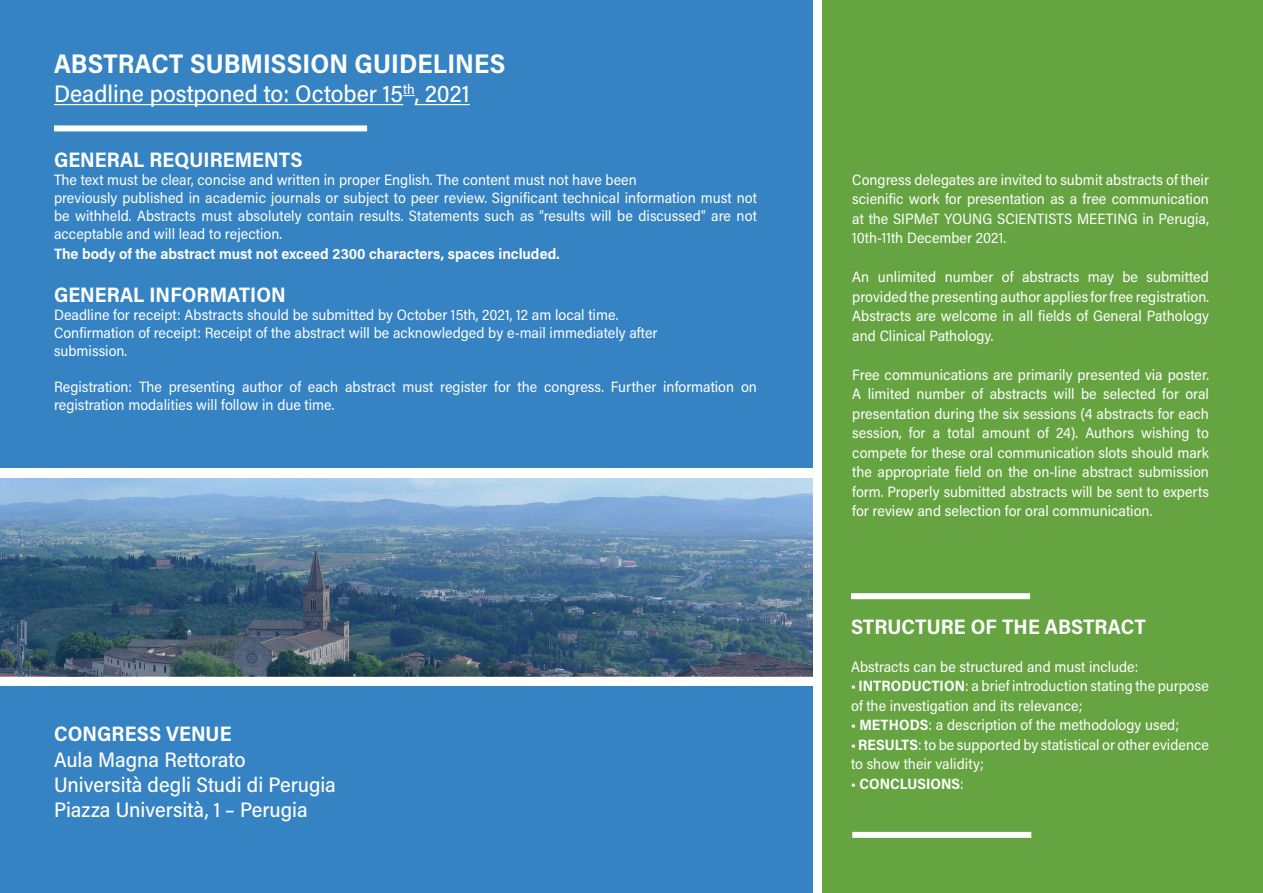
<style>
.page{position:relative;width:1263px;height:893px;background:#fff}
.page>*{position:absolute;margin:0;border:0;box-sizing:border-box;transform-origin:0 0}
.t1{font:700 27px "Acumin Pro Semi Cond";letter-spacing:.005em;color:#fff}
.t2{font:500 24px "Acumin Pro Semi Cond";color:#fff}
.t3{font:500 21px "Acumin Pro Semi Cond";color:#fff}
.t4{font:700 21px "Acumin Pro Semi Cond";letter-spacing:.005em;color:#fff}
.t5{font:15px/19.5px "Acumin Pro Semi Cond";color:#fff;text-align:justify}
.t6{font:700 15px "Acumin Pro Semi Cond";color:#fff}
.s1{font-weight:700}
.s2{font-weight:400}
</style>
<div class="page">
<div style="left:0;top:687px;width:812px;height:206px;background:#3683c4"></div>
<div style="left:0;top:0;width:812px;height:468px;background:#3683c4"></div>
<div style="left:823px;top:0;width:440px;height:892px;background:#66a442"></div>
<div style="left:852px;top:832px;width:179px;height:6px;background:#fff"></div>
<div style="left:851px;top:593px;width:179px;height:6px;background:#fff"></div>
<hr style="left:54px;top:104px;width:349px;height:1px;background:#fff">
<svg style="left:403px;top:95px;width:12px;height:1px"></svg>
<hr style="left:415px;top:104px;width:55px;height:1px;background:#fff">
<div style="left:54px;top:125px;width:313px;height:6px;background:#fff"></div>
<img style="left:0;top:478px;width:812px;height:198px">
<p class="t1" style="left:54px;top:45px;width:453px">ABSTRACT SUBMISSION GUIDELINES</p>
<p class="t2" style="left:54px;top:77px;width:417px">Deadline postponed to: October 15<sup>th</sup>, 2021</p>
<p class="t4" style="left:54px;top:145px;width:250px">GENERAL REQUIREMENTS</p>
<p class="t5" style="left:54px;top:170px;width:584px">The text must be clear, concise and written in proper English. The content must not have been</p>
<p class="t5" style="left:54px;top:189px;width:704px;line-height:18px">previously published in academic journals or subject to peer review. Significant technical information must not be withheld. Abstracts must absolutely contain results. Statements such as “results will be discussed” are not acceptable and will lead to rejection.</p>
<p class="t6" style="left:54px;top:243px;width:507px">The body of the abstract must not exceed 2300 characters, spaces included.</p>
<p class="t4" style="left:54px;top:280px;width:233px">GENERAL INFORMATION</p>
<p class="t5" style="left:54px;top:305px;width:566px">Deadline for receipt: Abstracts should be submitted by October 15th, 2021, 12 am local time.</p>
<p class="t5" style="left:54px;top:323px;width:605px">Confirmation of receipt: Receipt of the abstract will be acknowledged by e-mail immediately after</p>
<p class="t5" style="left:54px;top:341px;width:75px">submission.</p>
<p class="t5" style="left:54px;top:377px;width:704px;line-height:18px">Registration: The presenting author of each abstract must register for the congress. Further information on registration modalities will follow in due time.</p>
<p class="t4" style="left:54px;top:719px;width:179px">CONGRESS VENUE</p>
<p class="t3" style="left:54px;top:745px;width:193px">Aula Magna Rettorato</p>
<p class="t3" style="left:54px;top:770px;width:283px">Università degli Studi di Perugia</p>
<p class="t3" style="left:54px;top:795px;width:255px">Piazza Università, 1 – Perugia</p>
<p class="t5" style="left:852px;top:169px;width:358px">Congress delegates are invited to submit abstracts of their scienific work for presentation as a free communication at the SIPMeT YOUNG SCIENTISTS MEETING in Perugia, 10th-11th December 2021.</p>
<p class="t5" style="left:852px;top:267px;width:358px">An unlimited number of abstracts may be submitted provided the presenting author applies for free registration.<br>Abstracts are welcome in all fields of General Pathology and Clinical Pathology.</p>
<p class="t5" style="left:852px;top:364px;width:358px">Free communications are primarily presented via poster.<br>A limited number of abstracts will be selected for oral presentation during the six sessions (4 abstracts for each session, for a total amount of 24). Authors wishing to compete for these oral communication slots should mark the appropriate field on the on-line abstract submission form. Properly submitted abstracts will be sent to experts for review and selection for oral communication.</p>
<p class="t4" style="left:851px;top:612px;width:296px">STRUCTURE OF THE ABSTRACT</p>
<p class="t5" style="left:851px;top:656px;width:289px">Abstracts can be structured and must include:</p>
<p class="t5" style="left:851px;top:675px;width:359px"><span class="s1">• INTRODUCTION</span>: a brief introduction stating the purpose of the investigation and its relevance;</p>
<p class="t5" style="left:851px;top:714px;width:330px"><span class="s1">• METHODS</span>: a description of the methodology used;</p>
<p class="t5" style="left:851px;top:734px;width:359px"><span class="s1">• RESULTS</span>: to be supported by statistical or other evidence to show their validity;</p>
<p class="t6" style="left:851px;top:773px;width:114px">• CONCLUSIONS<span class="s2">:</span></p>
</div>
